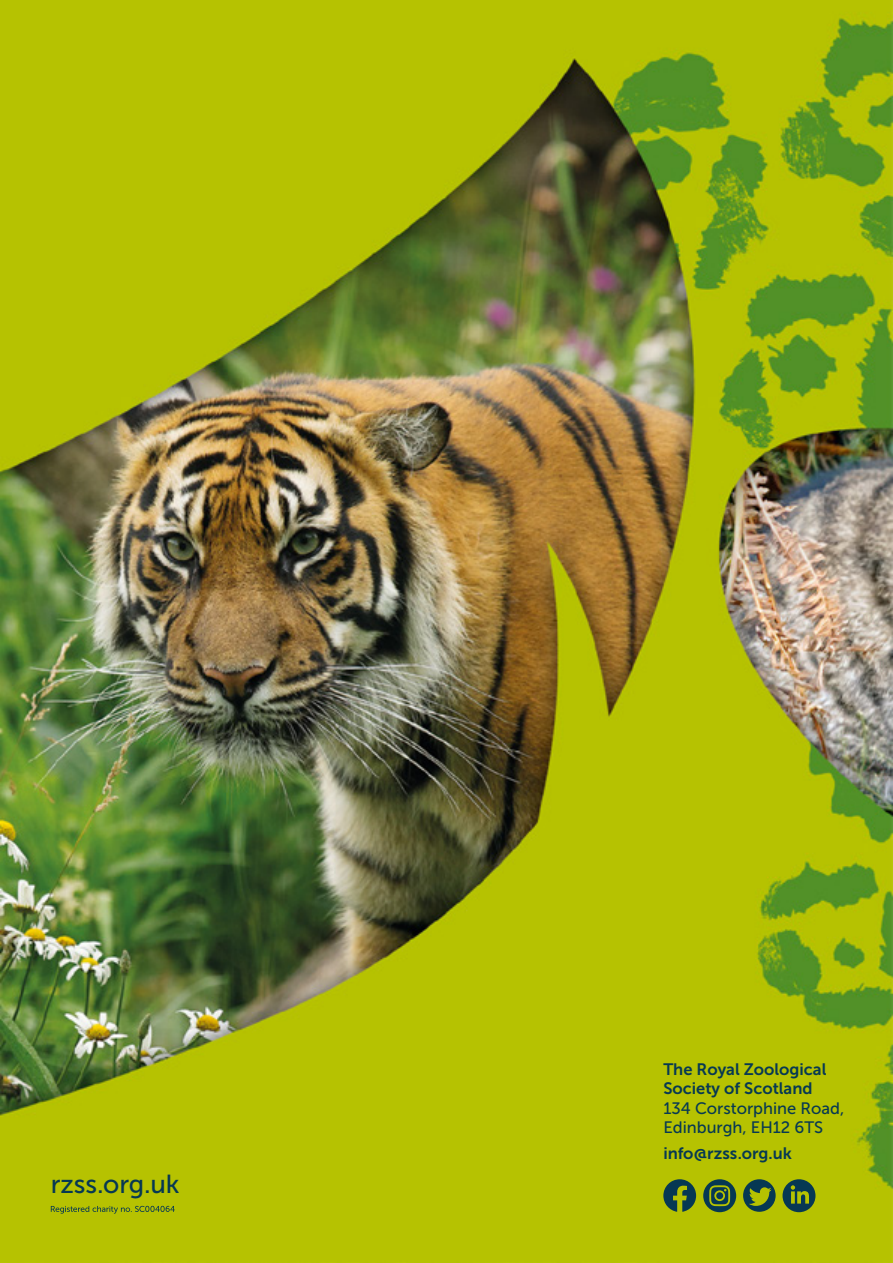
<style>
.page{position:relative;width:893px;height:1263px;background:#fff}
.page>*{position:absolute;margin:0;border:0;box-sizing:border-box;transform-origin:0 0}
.t1{font:26.1px "Museo Sans 500";letter-spacing:-.005em;color:#063853}
.t2{font:16.5px/19.5px "Museo Sans 700";color:#063853}
.t3{font:16.5px/19.5px "Museo Sans 500";color:#063853}
</style>
<div class="page">
<img style="left:0;top:0;width:893px;height:1263px">
<svg style="left:51px;top:1206px;width:124px;height:7px"></svg>
<svg style="left:663px;top:1179px;width:33px;height:33px"></svg>
<svg style="left:703px;top:1179px;width:33px;height:33px"></svg>
<div style="left:716px;top:1192px;width:7px;height:7px;background:#063853;border-radius:50%"></div>
<svg style="left:743px;top:1179px;width:33px;height:33px"></svg>
<svg style="left:782px;top:1179px;width:33px;height:33px"></svg>
<h1 class="t1" style="left:51px;top:1169px;width:130px">rzss.org.uk</h1>
<p class="t2" style="left:663px;top:1059px;width:164px">The Royal Zoological<br>Society of Scotland</p>
<p class="t3" style="left:663px;top:1098px;width:182px">134 Corstorphine Road,<br>Edinburgh, EH12 6TS</p>
<p class="t2" style="left:663px;top:1143px;width:130px">info@rzss.org.uk</p>
</div>
